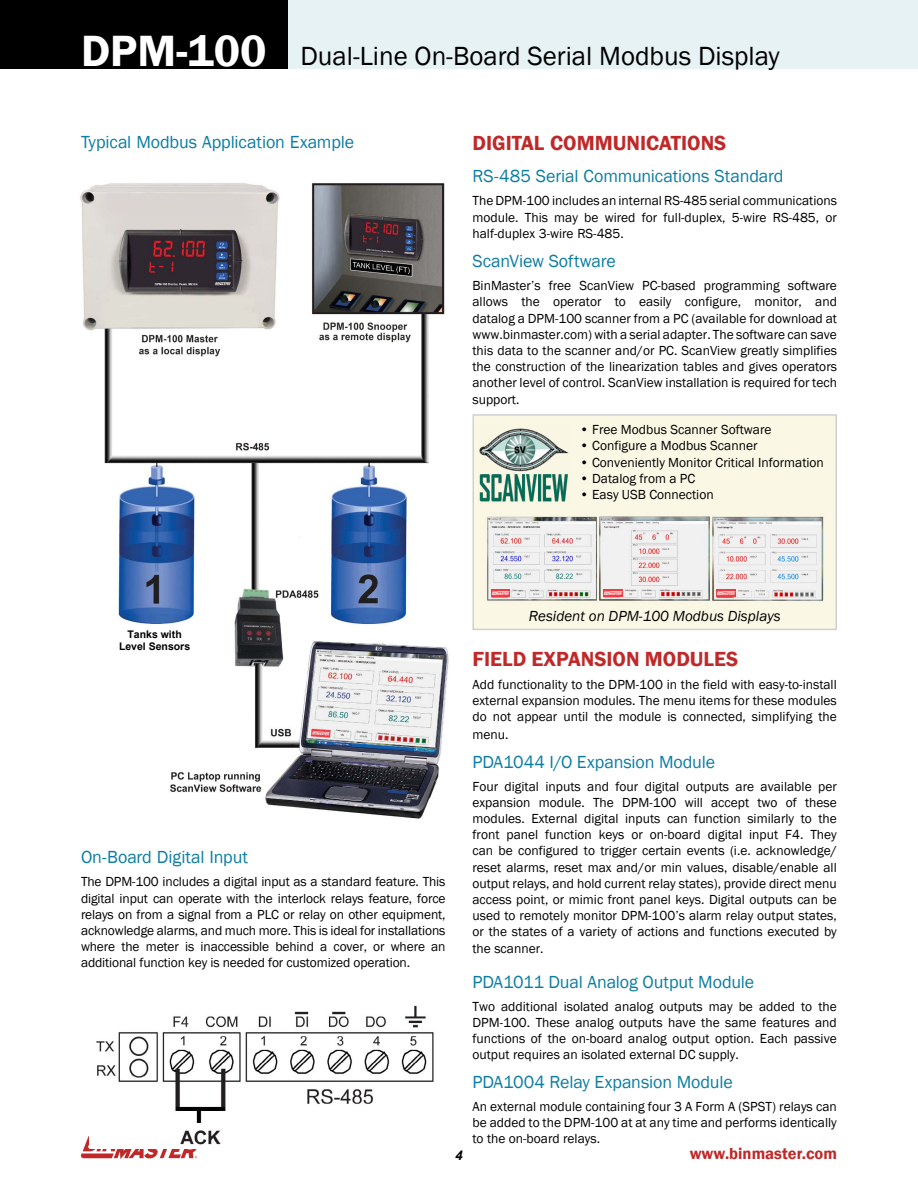
<style>
.page{position:relative;width:918px;height:1188px;background:#fff}
.page>*{position:absolute;margin:0;border:0;box-sizing:border-box;transform-origin:0 0}
.t1{font:27px "Franklin Gothic";color:#000}
.t2{font:600 21px "Franklin Gothic";color:#bf2929}
.t3{font:18px "Franklin Gothic";letter-spacing:-.01em;color:#0d7da2}
.t4{font:600 16.5px "Franklin Gothic";color:#bf2929}
.t5{font:italic 15px "Franklin Gothic";color:#000}
.t6{font:13.5px/16.2px "Franklin Gothic";color:#000;text-align:justify}
.t7{font:italic 700 13.5px "Arial";color:#000}
.t8{font:700 10.5px/12.6px "Arial";color:#000;text-align:center}
.s1{font-weight:600;font-size:45px;color:#fff}
</style>
<div class="page">
<div style="left:169px;top:0;width:749px;height:69px;background:#e7f2f5"></div>
<div style="left:0;top:0;width:288px;height:69px;background:#000"></div>
<svg style="left:81px;top:1136px;width:116px;height:23px"></svg>
<img style="left:89px;top:1005px;width:345px;height:143px">
<div style="left:473px;top:415px;width:363px;height:214px;background:#faf7e4"></div>
<img style="left:479px;top:428px;width:90px;height:74px">
<img style="left:487px;top:516px;width:337px;height:85px">
<img style="left:491px;top:590px;width:19px;height:7px">
<img style="left:604px;top:590px;width:18px;height:7px">
<img style="left:717px;top:590px;width:18px;height:7px">
<img style="left:80px;top:183px;width:369px;height:636px">
<div style="left:91px;top:626px;width:129px;height:30px;background:#fff"></div>
<h1 class="t1" style="left:81px;top:39px;width:700px"><span class="s1">DPM-100</span> Dual-Line On-Board Serial Modbus Display</h1>
<h3 class="t3" style="left:81px;top:130px;width:275px">Typical Modbus Application Example</h3>
<h2 class="t2" style="left:472px;top:130px;width:255px">DIGITAL COMMUNICATIONS</h2>
<h3 class="t3" style="left:472px;top:165px;width:313px">RS-485 Serial Communications Standard</h3>
<p class="t6" style="left:472px;top:193px;width:366px">The DPM-100 includes an internal RS-485 serial communications module. This may be wired for full-duplex, 5-wire RS-485, or half-duplex 3-wire RS-485.</p>
<h3 class="t3" style="left:472px;top:250px;width:145px">ScanView Software</h3>
<p class="t6" style="left:472px;top:278px;width:366px">BinMaster’s free ScanView PC-based programming software allows the operator to easily configure, monitor, and datalog a DPM-100 scanner from a PC (available for download at www.binmaster.com) with a serial adapter. The software can save this data to the scanner and/or PC. ScanView greatly simplifies the construction of the linearization tables and gives operators another level of control. ScanView installation is required for tech support.</p>
<p class="t6" style="left:580px;top:422px;width:193px">• Free Modbus Scanner Software</p>
<p class="t6" style="left:580px;top:438px;width:179px">• Configure a Modbus Scanner</p>
<p class="t6" style="left:580px;top:454px;width:246px">• Conveniently Monitor Critical Information</p>
<p class="t6" style="left:580px;top:470px;width:117px">• Datalog from a PC</p>
<p class="t6" style="left:580px;top:487px;width:135px">• Easy USB Connection</p>
<p class="t8" style="left:119px;top:628px;width:73px">Tanks with<br>Level Sensors</p>
<h3 class="t3" style="left:81px;top:846px;width:169px">On-Board Digital Input</h3>
<p class="t6" style="left:81px;top:874px;width:366px">The DPM-100 includes a digital input as a standard feature. This digital input can operate with the interlock relays feature, force relays on from a signal from a PLC or relay on other equipment, acknowledge alarms, and much more. This is ideal for installations where the meter is inaccessible behind a cover, or where an additional function key is needed for customized operation.</p>
<p class="t5" style="left:529px;top:607px;width:253px">Resident on DPM-100 Modbus Displays</p>
<h2 class="t2" style="left:472px;top:646px;width:267px">FIELD EXPANSION MODULES</h2>
<p class="t6" style="left:472px;top:677px;width:366px">Add functionality to the DPM-100 in the field with easy-to-install external expansion modules. The menu items for these modules do not appear until the module is connected, simplifying the</p>
<p class="t6" style="left:472px;top:727px;width:38px">menu.</p>
<h3 class="t3" style="left:472px;top:750px;width:244px">PDA1044 I/O Expansion Module</h3>
<p class="t6" style="left:472px;top:778px;width:366px">Four digital inputs and four digital outputs are available per expansion module. The DPM-100 will accept two of these modules. External digital inputs can function similarly to the front panel function keys or on-board digital input F4. They can be configured to trigger certain events (i.e. acknowledge/ reset alarms, reset max and/or min values, disable/enable all output relays, and hold current relay states), provide direct menu access point, or mimic front panel keys. Digital outputs can be used to remotely monitor DPM-100’s alarm relay output states, or the states of a variety of actions and functions executed by the scanner.</p>
<h3 class="t3" style="left:472px;top:971px;width:283px">PDA1011 Dual Analog Output Module</h3>
<p class="t6" style="left:472px;top:998px;width:366px">Two additional isolated analog outputs may be added to the DPM-100. These analog outputs have the same features and functions of the on-board analog output option. Each passive output requires an isolated external DC supply.</p>
<h3 class="t3" style="left:472px;top:1070px;width:262px">PDA1004 Relay Expansion Module</h3>
<p class="t6" style="left:472px;top:1098px;width:366px">An external module containing four 3 A Form A (SPST) relays can be added to the DPM-100 at at any time and performs identically to the on-board relays.</p>
<p class="t7" style="left:455px;top:1146px;width:9px">4</p>
<p class="t4" style="left:690px;top:1143px;width:149px">www.binmaster.com</p>
</div>
